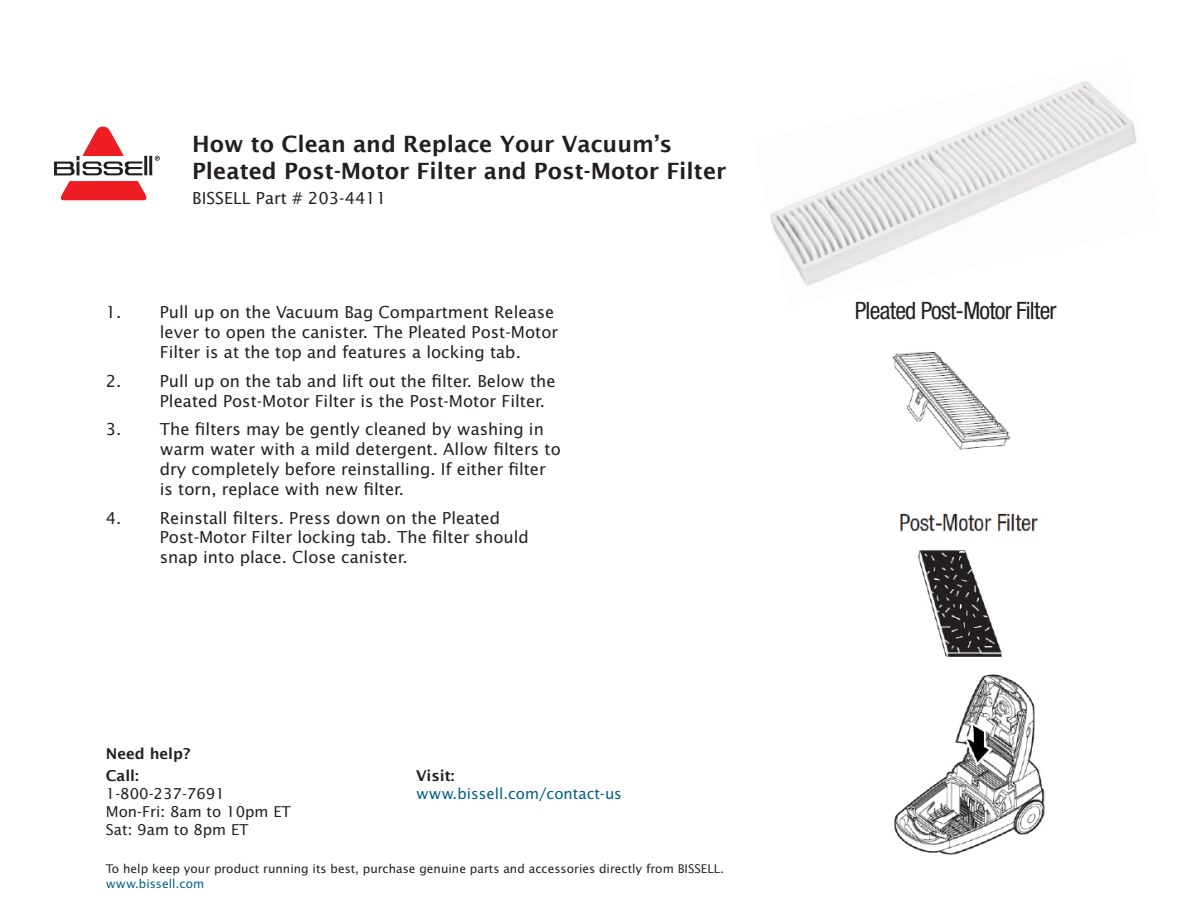
<style>
.page{position:relative;width:1188px;height:918px;background:#fff}
.page>*{position:absolute;margin:0;border:0;box-sizing:border-box;transform-origin:0 0}
.t1{font:condensed 24px "Helvetica Neue LT Std";letter-spacing:-.03em;color:#231f20}
.t2{font:600 22.5px/27px "Lucida Sans";color:#231f20}
.t3{font:16.5px/19.8px "Lucida Sans Std";color:#231f20}
.t4{font:15px "Lucida Sans Std";color:#231f20}
.t5{font:15px "Lucida Sans Std";color:#006086}
.t6{font:600 15px "Lucida Sans";color:#231f20}
.t7{font:12px "Lucida Sans Std";color:#231f20}
.t8{font:12px "Lucida Sans Std";color:#006086}
</style>
<div class="page">
<svg style="left:155px;top:156px;width:5px;height:5px"></svg>
<hr style="left:144px;top:156px;width:3px;height:19px;background:#231f20">
<hr style="left:149px;top:156px;width:3px;height:19px;background:#231f20">
<svg style="left:61px;top:181px;width:86px;height:19px;background:#ef3136"></svg>
<svg style="left:54px;top:127px;width:88px;height:48px"></svg>
<img style="left:892px;top:352px;width:153px;height:503px">
<img style="left:770px;top:81px;width:367px;height:205px">
<p class="t2" style="left:192px;top:131px;width:536px">How to Clean and Replace Your Vacuum’s<br>Pleated Post-Motor Filter and Post-Motor Filter</p>
<p class="t3" style="left:192px;top:188px;width:196px">BISSELL Part # 203-4411</p>
<p class="t3" style="left:160px;top:303px;width:400px;text-indent:-54px">1. Pull up on the Vacuum Bag Compartment Release lever to open the canister. The Pleated Post-Motor<br>Filter is at the top and features a locking tab.</p>
<p class="t3" style="left:160px;top:371px;width:397px;text-indent:-54px">2. Pull up on the tab and lift out the filter. Below the<br>Pleated Post-Motor Filter is the Post-Motor Filter.</p>
<p class="t3" style="left:160px;top:420px;width:402px;text-indent:-54px">3. The filters may be gently cleaned by washing in warm water with a mild detergent. Allow filters to dry completely before reinstalling. If either filter is torn, replace with new filter.</p>
<p class="t3" style="left:160px;top:508px;width:371px;text-indent:-54px">4. Reinstall filters. Press down on the Pleated<br>Post-Motor Filter locking tab. The filter should snap into place. Close canister.</p>
<p class="t6" style="left:106px;top:745px;width:86px">Need help?</p>
<p class="t6" style="left:106px;top:767px;width:34px">Call:</p>
<p class="t4" style="left:106px;top:785px;width:121px">1-800-237-7691</p>
<p class="t4" style="left:106px;top:803px;width:187px">Mon-Fri: 8am to 10pm ET</p>
<p class="t4" style="left:106px;top:821px;width:144px">Sat: 9am to 8pm ET</p>
<p class="t6" style="left:416px;top:767px;width:40px">Visit:</p>
<p class="t5" style="left:416px;top:785px;width:207px">www.bissell.com/contact-us</p>
<p class="t7" style="left:106px;top:862px;width:620px">To help keep your product running its best, purchase genuine parts and accessories directly from BISSELL.</p>
<p class="t8" style="left:106px;top:876px;width:100px">www.bissell.com</p>
<p class="t1" style="left:855px;top:297px;width:203px">Pleated Post-Motor Filter</p>
</div>
